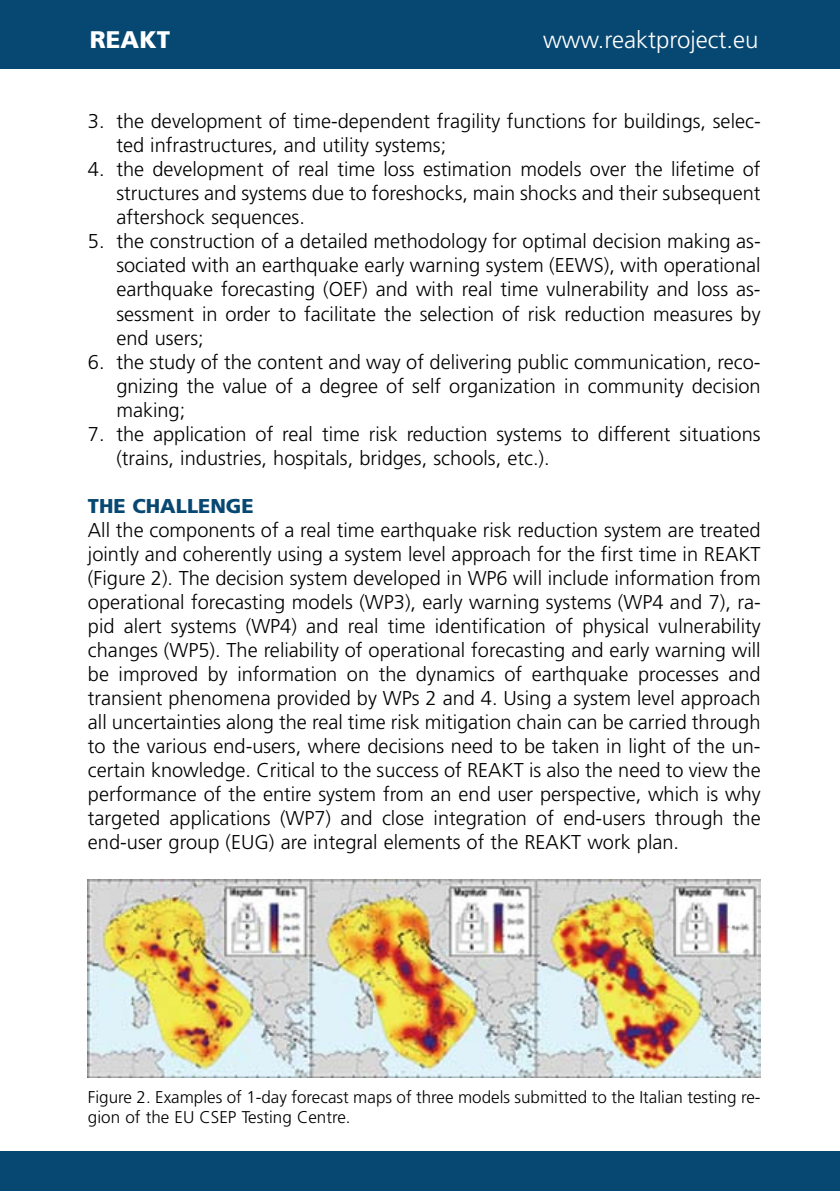
<style>
.page{position:relative;width:840px;height:1191px;background:#fff}
.page>*{position:absolute;margin:0;border:0;box-sizing:border-box;transform-origin:0 0}
.t1{font:300 24px "Frutiger";color:#fff}
.t2{font:900 24px "Frutiger";color:#fff}
.t3{font:300 20px/24px "Frutiger";color:#000;text-align:justify}
.t4{font:900 20px "Frutiger";color:#074872}
.t5{font:300 17px/20px "Frutiger";color:#000}
</style>
<div class="page">
<div style="left:0;top:0;width:839px;height:68px;background:#074872"></div>
<div style="left:0;top:1151px;width:839px;height:40px;background:#074872"></div>
<img style="left:88px;top:879px;width:672px;height:198px">
<p class="t2" style="left:90px;top:25px;width:82px">REAKT</p>
<p class="t1" style="left:543px;top:26px;width:217px">www.reaktproject.eu</p>
<p class="t3" style="left:116px;top:109px;width:645px;text-indent:-28px">3. the development of time-dependent fragility functions for buildings, selec&shy;ted infrastructures, and utility systems;</p>
<p class="t3" style="left:116px;top:157px;width:645px;text-indent:-28px">4. the development of real time loss estimation models over the lifetime of structures and systems due to foreshocks, main shocks and their subsequent aftershock sequences.</p>
<p class="t3" style="left:116px;top:229px;width:645px;text-indent:-28px">5. the construction of a detailed methodology for optimal decision making as&shy;sociated with an earthquake early warning system (EEWS), with operational earthquake forecasting (OEF) and with real time vulnerability and loss as&shy;sessment in order to facilitate the selection of risk reduction measures by end users;</p>
<p class="t3" style="left:116px;top:349px;width:645px;text-indent:-28px">6. the study of the content and way of delivering public communication, reco&shy;gnizing the value of a degree of self organization in community decision making;</p>
<p class="t3" style="left:116px;top:421px;width:645px;text-indent:-28px">7. the application of real time risk reduction systems to different situations (trains, industries, hospitals, bridges, schools, etc.).</p>
<p class="t4" style="left:88px;top:493px;width:167px">THE CHALLENGE</p>
<p class="t3" style="left:88px;top:517px;width:674px">All the components of a real time earthquake risk reduction system are treated jointly and coherently using a system level approach for the first time in REAKT (Figure 2). The decision system developed in WP6 will include information from operational forecasting models (WP3), early warning systems (WP4 and 7), ra&shy;pid alert systems (WP4) and real time identification of physical vulnerability changes (WP5). The reliability of operational forecasting and early warning will be improved by information on the dynamics of earthquake processes and transient phenomena provided by WPs 2 and 4. Using a system level approach all uncertainties along the real time risk mitigation chain can be carried through to the various end-users, where decisions need to be taken in light of the un&shy;certain knowledge. Critical to the success of REAKT is also the need to view the performance of the entire system from an end user perspective, which is why targeted applications (WP7) and close integration of end-users through the end-user group (EUG) are integral elements of the REAKT work plan.</p>
<p class="t5" style="left:88px;top:1087px;width:673px">Figure 2. Examples of 1-day forecast maps of three models submitted to the Italian testing re&shy;gion of the EU CSEP Testing Centre.</p>
</div>
